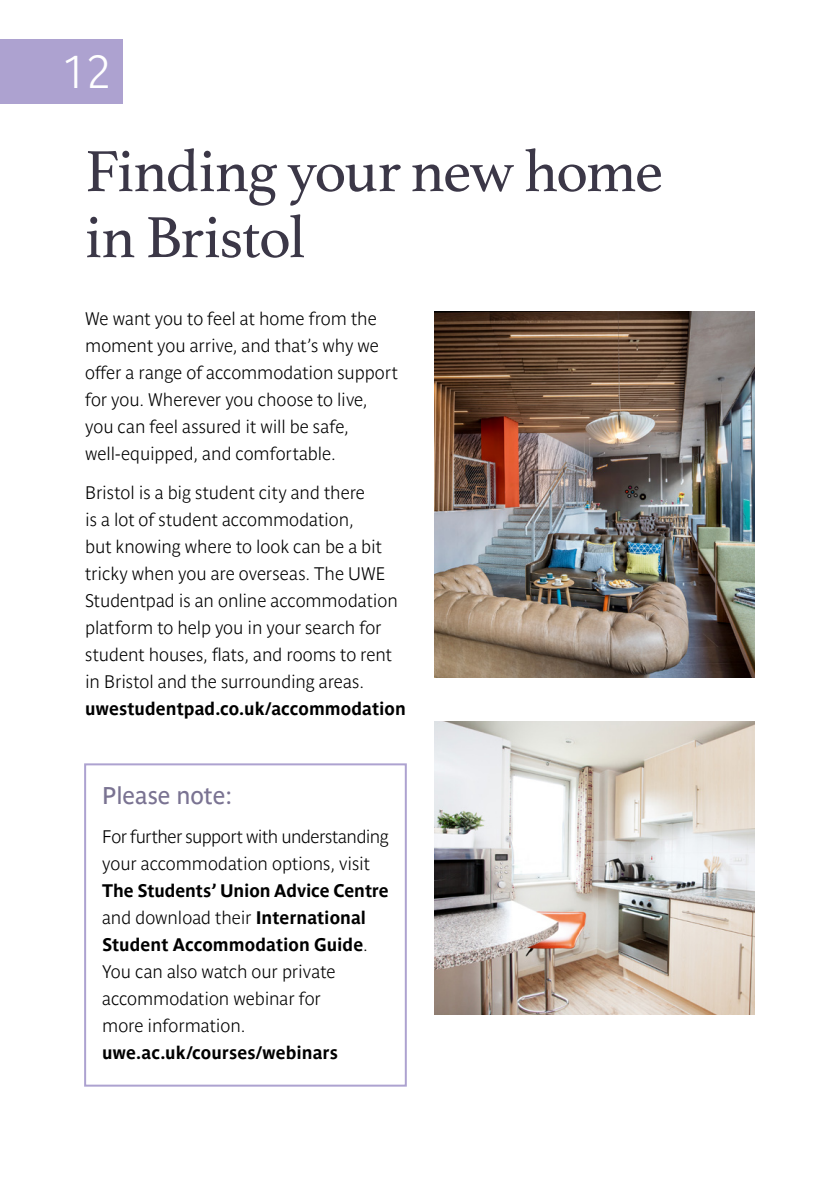
<style>
.page{position:relative;width:840px;height:1191px;background:#fff}
.page>*{position:absolute;margin:0;border:0;box-sizing:border-box;transform-origin:0 0}
.t1{font:61px/66px "Athelas";letter-spacing:-.025em;color:#3b3747}
.t2{font:700 45.6px "Parisine Pro Clair";color:#fff}
.t3{font:24px "Parisine Pro";color:#7a7392}
.t4{font:700 18px/27px "Parisine Pro Clair";color:#000}
.t5{font:700 18px "Parisine Pro";color:#000}
.s1{font-family:"Parisine Pro"}
.s2{font-family:"Parisine Pro Clair"}
</style>
<div class="page">
<img style="left:434px;top:312px;width:320px;height:365px">
<div style="left:84px;top:763px;width:322px;height:323px;border:2px solid #ada2d0"></div>
<img style="left:434px;top:721px;width:320px;height:294px">
<div style="left:0;top:39px;width:123px;height:65px;background:#ada2d0"></div>
<h2 class="t2" style="left:63px;top:38px;width:49px">12</h2>
<h1 class="t1" style="left:85px;top:141px;width:579px">Finding your new home in Bristol</h1>
<p class="t4" style="left:85px;top:304px;width:314px">We want you to feel at home from the moment you arrive, and that’s why we offer a range of accommodation support for you. Wherever you choose to live, you can feel assured it will be safe, well-equipped, and comfortable.</p>
<p class="t4" style="left:85px;top:477px;width:314px">Bristol is a big student city and there<br>is a lot of student accommodation,<br>but knowing where to look can be a bit tricky when you are overseas. The UWE Studentpad is an online accommodation platform to help you in your search for student houses, flats, and rooms to rent in Bristol and the surrounding areas.</p>
<p class="t5" style="left:85px;top:695px;width:322px">uwestudentpad.co.uk/accommodation</p>
<h3 class="t3" style="left:102px;top:778px;width:131px">Please note:</h3>
<p class="t4" style="left:102px;top:821px;width:288px">For further support with understanding your accommodation options, visit</p>
<p class="t5" style="left:102px;top:877px;width:288px">The Students’ Union Advice Centre</p>
<p class="t4" style="left:102px;top:902px;width:265px">and download their <span class="s1">International</span></p>
<p class="t5" style="left:102px;top:931px;width:267px">Student Accommodation Guide<span class="s2">.</span></p>
<p class="t4" style="left:102px;top:956px;width:235px">You can also watch our private accommodation webinar for more information.</p>
<p class="t5" style="left:102px;top:1039px;width:237px">uwe.ac.uk/courses/webinars</p>
</div>
